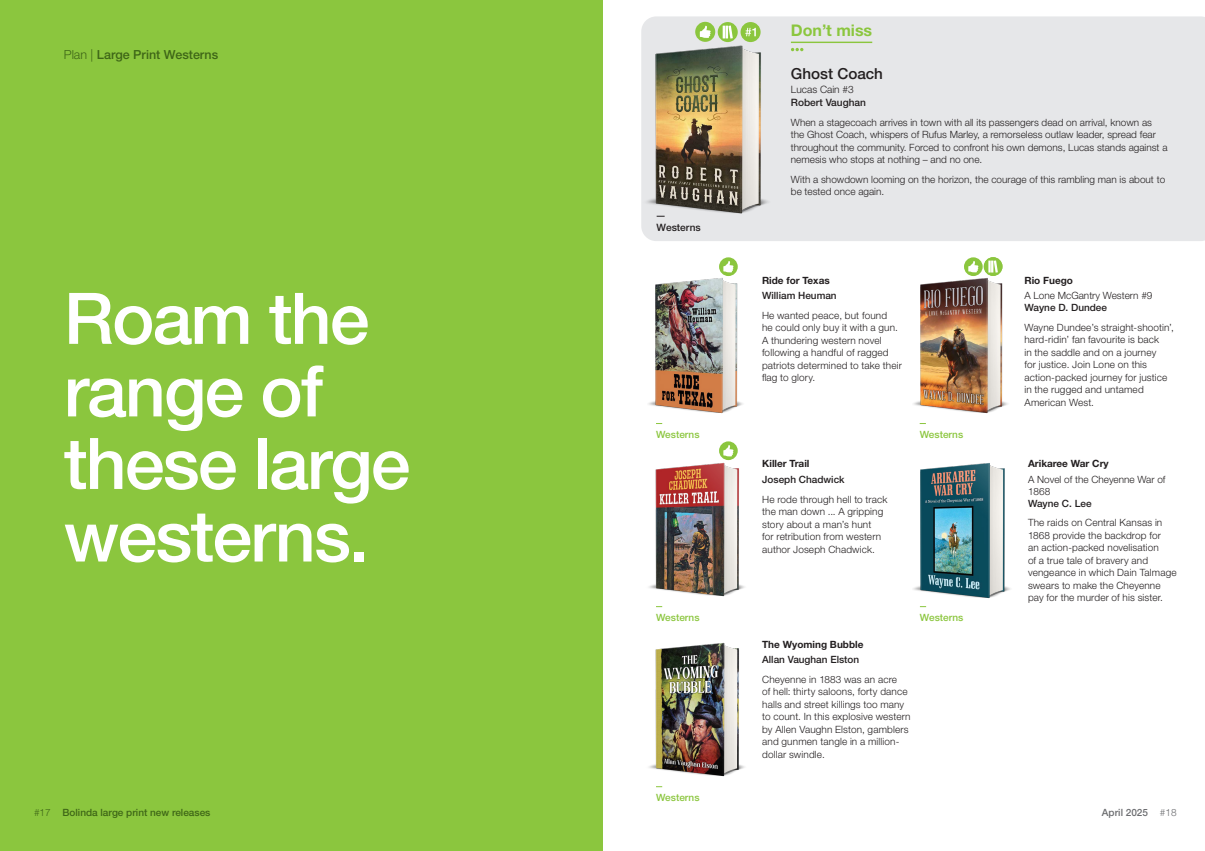
<style>
.page{position:relative;width:1205px;height:851px;background:#fff}
.page>*{position:absolute;margin:0;border:0;box-sizing:border-box;transform-origin:0 0}
.Body_Copy{font:500 71.25px/72.5px "Helvetica Neue LT Std";letter-spacing:-.025em;color:#fff}
.t1{font:700 16px "Helvetica Neue LT Std";color:#8bc63e}
.Box_-_01_Heading{font:500 15.25px "Helvetica Neue LT Std";color:#231f20}
.t2{font:500 12.5px "Helvetica Neue LT Std";color:#3e6617}
.Box_-_03_Author{font:500 10.12px "Helvetica Neue LT Std";color:#231f20}
.Box___02_Subtitle_series{font:300 10.12px "Helvetica Neue LT Std";color:#231f20}
._05-GENRE___MONTH{font:500 10.12px "Helvetica Neue LT Std";color:#231f20}
._04_-_Teaser{font:300 10px/12.5px "Helvetica Neue LT Std";letter-spacing:.015em;color:#231f20}
.Box_-_04_Teaser{font:300 10px/12.5px "Helvetica Neue LT Std";color:#231f20}
._03_-_Author{font:500 10px "Helvetica Neue LT Std";color:#231f20}
._01_-_Title{font:700 10px "Helvetica Neue LT Std";color:#231f20}
._02_-_Subtitle_series{font:300 10px/12px "Helvetica Neue LT Std";color:#231f20}
.Month{font:500 10px "Helvetica Neue LT Std";color:#8bc63e}
.t3{font:500 10px "Helvetica Neue LT Std";color:#3e6617}
.t4{font:500 10px "Helvetica Neue LT Std";color:#6c6d70}
.s1{font-weight:300}
</style>
<div class="page">
<div style="left:0;top:0;width:602px;height:850px;background:#8bc63e"></div>
<img style="left:649px;top:460px;width:96px;height:137px">
<img style="left:649px;top:642px;width:96px;height:135px">
<img style="left:648px;top:278px;width:95px;height:136px">
<img style="left:913px;top:278px;width:95px;height:136px">
<img style="left:913px;top:463px;width:97px;height:136px">
<div style="left:641px;top:16px;width:564px;height:225px;background:#e6e7e9"></div>
<img style="left:641px;top:42px;width:139px;height:174px">
<hr style="left:791px;top:42px;width:81px;height:1px;background:#8bc63e">
<svg style="left:791px;top:48px;width:12px;height:3px"></svg>
<div style="left:740px;top:22px;width:20px;height:20px;background:#8bc63e;border-radius:50%"></div>
<svg style="left:745px;top:28px;width:11px;height:8px"></svg>
<svg style="left:718px;top:22px;width:20px;height:20px"></svg>
<svg style="left:723px;top:26px;width:10px;height:13px"></svg>
<div style="left:984px;top:257px;width:18px;height:19px;background:#8bc63e;border-radius:50%"></div>
<svg style="left:988px;top:260px;width:10px;height:12px"></svg>
<svg style="left:695px;top:22px;width:20px;height:20px"></svg>
<svg style="left:700px;top:26px;width:10px;height:12px"></svg>
<svg style="left:719px;top:257px;width:19px;height:19px"></svg>
<svg style="left:723px;top:261px;width:10px;height:11px"></svg>
<div style="left:964px;top:257px;width:18px;height:19px;background:#8bc63e;border-radius:50%"></div>
<svg style="left:968px;top:261px;width:10px;height:11px"></svg>
<svg style="left:719px;top:441px;width:19px;height:19px"></svg>
<svg style="left:723px;top:445px;width:10px;height:11px"></svg>
<p class="t2" style="left:64px;top:47px;width:156px"><span class="s1">Plan |</span> Large Print Westerns</p>
<p class="Body_Copy" style="left:64px;top:281px;width:348px">Roam the range of these large westerns.</p>
<h2 class="t1" style="left:791px;top:20px;width:83px">Don’t miss</h2>
<p class="_05-GENRE___MONTH" style="left:657px;top:221px;width:46px">Westerns</p>
<p class="Box_-_01_Heading" style="left:791px;top:64px;width:94px">Ghost Coach</p>
<p class="Box___02_Subtitle_series" style="left:791px;top:84px;width:64px">Lucas Cain #3</p>
<p class="Box_-_03_Author" style="left:791px;top:96px;width:77px">Robert Vaughan</p>
<p class="Box_-_04_Teaser" style="left:791px;top:116px;width:378px">When a stagecoach arrives in town with all its passengers dead on arrival, known as the Ghost Coach, whispers of Rufus Marley, a remorseless outlaw leader, spread fear throughout the community. Forced to confront his own demons, Lucas stands against a nemesis who stops at nothing – and no one.</p>
<p class="Box_-_04_Teaser" style="left:791px;top:173px;width:376px">With a showdown looming on the horizon, the courage of this rambling man is about to be tested once again.</p>
<p class="_01_-_Title" style="left:762px;top:274px;width:69px">Ride for Texas</p>
<p class="_03_-_Author" style="left:762px;top:289px;width:76px">William Heuman</p>
<p class="_04_-_Teaser" style="left:762px;top:309px;width:141px">He wanted peace, but found<br>he could only buy it with a gun.<br>A thundering western novel following a handful of ragged patriots determined to take their flag to glory.</p>
<p class="_01_-_Title" style="left:1024px;top:274px;width:50px">Rio Fuego</p>
<p class="_02_-_Subtitle_series" style="left:1024px;top:289px;width:129px">A Lone McGantry Western #9</p>
<p class="_03_-_Author" style="left:1024px;top:301px;width:84px">Wayne D. Dundee</p>
<p class="_04_-_Teaser" style="left:1024px;top:321px;width:151px">Wayne Dundee’s straight-shootin’, hard-ridin’ fan favourite is back<br>in the saddle and on a journey<br>for justice. Join Lone on this action-packed journey for justice in the rugged and untamed<br>American West.</p>
<p class="Month" style="left:656px;top:428px;width:45px">Westerns</p>
<p class="Month" style="left:919px;top:428px;width:45px">Westerns</p>
<p class="Month" style="left:656px;top:611px;width:45px">Westerns</p>
<p class="Month" style="left:656px;top:791px;width:45px">Westerns</p>
<p class="_01_-_Title" style="left:762px;top:457px;width:49px">Killer Trail</p>
<p class="_03_-_Author" style="left:762px;top:473px;width:84px">Joseph Chadwick</p>
<p class="_04_-_Teaser" style="left:762px;top:492px;width:127px">He rode through hell to track the man down ... A gripping story about a man’s hunt<br>for retribution from western author Joseph Chadwick.</p>
<p class="_01_-_Title" style="left:762px;top:637px;width:103px">The Wyoming Bubble</p>
<p class="_03_-_Author" style="left:762px;top:653px;width:99px">Allan Vaughan Elston</p>
<p class="_04_-_Teaser" style="left:762px;top:672px;width:150px">Cheyenne in 1883 was an acre<br>of hell: thirty saloons, forty dance halls and street killings too many to count. In this explosive western by Allen Vaughn Elston, gamblers and gunmen tangle in a million&shy;dollar swindle.</p>
<p class="Month" style="left:920px;top:611px;width:45px">Westerns</p>
<p class="_01_-_Title" style="left:1028px;top:457px;width:82px">Arikaree War Cry</p>
<p class="_02_-_Subtitle_series" style="left:1028px;top:473px;width:139px">A Novel of the Cheyenne War of<br>1868</p>
<p class="_03_-_Author" style="left:1028px;top:497px;width:65px">Wayne C. Lee</p>
<p class="_04_-_Teaser" style="left:1028px;top:516px;width:150px">The raids on Central Kansas in<br>1868 provide the backdrop for<br>an action-packed novelisation<br>of a true tale of bravery and vengeance in which Dain Talmage swears to make the Cheyenne pay for the murder of his sister.</p>
<p class="t3" style="left:34px;top:805px;width:178px"><span class="s1">#17</span> Bolinda large print new releases</p>
<p class="t4" style="left:1102px;top:805px;width:76px">April 2025 <span class="s1">#18</span></p>
</div>
